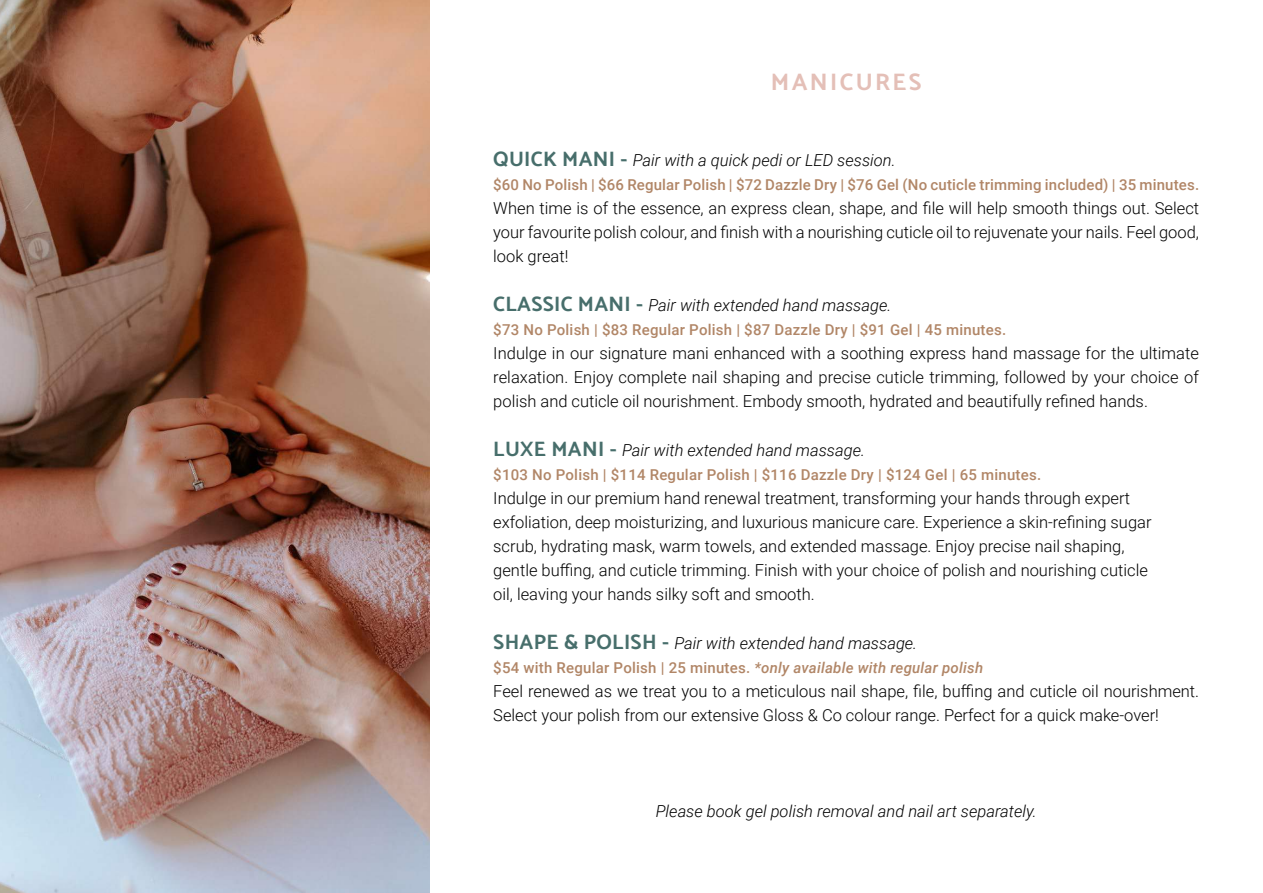
<style>
.page{position:relative;width:1263px;height:893px;background:#fff}
.page>*{position:absolute;margin:0;border:0;box-sizing:border-box;transform-origin:0 0}
.t1{font:100 24px "Catamaran";letter-spacing:.1em;color:#e4bfb7}
.t2{font:300 16.5px/24px "Roboto";color:#000;text-align:justify}
.t3{font:italic 300 16.5px "Roboto";color:#000}
.t4{font:500 15px "Roboto";letter-spacing:.015em;color:#b18667}
.s1{font-family:"Catamaran";font-weight:100;font-style:normal;font-size:21px;color:#476e6b}
.s2{font-style:italic}
</style>
<div class="page">
<img style="left:0;top:0;width:429px;height:893px">
<h1 class="t1" style="left:771px;top:73px;width:152px">MANICURES</h1>
<p class="t3" style="left:493px;top:152px;width:404px"><span class="s1">QUICK MANI -</span> Pair with a quick pedi or LED session.</p>
<p class="t4" style="left:493px;top:177px;width:707px">$60 No Polish | $66 Regular Polish | $72 Dazzle Dry | $76 Gel (No cuticle trimming included) | 35 minutes.</p>
<p class="t2" style="left:493px;top:195px;width:707px">When time is of the essence, an express clean, shape, and file will help smooth things out. Select your favourite polish colour, and finish with a nourishing cuticle oil to rejuvenate your nails. Feel good, look great!</p>
<p class="t3" style="left:493px;top:297px;width:400px"><span class="s1">CLASSIC MANI -</span> Pair with extended hand massage.</p>
<p class="t4" style="left:493px;top:323px;width:514px">$73 No Polish | $83 Regular Polish | $87 Dazzle Dry | $91 Gel | 45 minutes.</p>
<p class="t2" style="left:493px;top:340px;width:707px">Indulge in our signature mani enhanced with a soothing express hand massage for the ultimate relaxation. Enjoy complete nail shaping and precise cuticle trimming, followed by your choice of polish and cuticle oil nourishment. Embody smooth, hydrated and beautifully refined hands.</p>
<p class="t3" style="left:493px;top:443px;width:373px"><span class="s1">LUXE MANI -</span> Pair with extended hand massage.</p>
<p class="t4" style="left:493px;top:468px;width:549px">$103 No Polish | $114 Regular Polish | $116 Dazzle Dry | $124 Gel | 65 minutes.</p>
<p class="t2" style="left:493px;top:486px;width:660px;text-align:left">Indulge in our premium hand renewal treatment, transforming your hands through expert exfoliation, deep moisturizing, and luxurious manicure care. Experience a skin-refining sugar scrub, hydrating mask, warm towels, and extended massage. Enjoy precise nail shaping, gentle bufÏng, and cuticle trimming. Finish with your choice of polish and nourishing cuticle oil, leaving your hands silky soft and smooth.</p>
<p class="t3" style="left:493px;top:636px;width:425px"><span class="s1">SHAPE &amp; POLISH -</span> Pair with extended hand massage.</p>
<p class="t4" style="left:493px;top:661px;width:491px">$54 with Regular Polish | 25 minutes. <span class="s2">*only available with regular polish</span></p>
<p class="t2" style="left:493px;top:679px;width:707px">Feel renewed as we treat you to a meticulous nail shape, file, bufÏng and cuticle oil nourishment.<br>Select your polish from our extensive Gloss &amp; Co colour range. Perfect for a quick make-over!</p>
<p class="t3" style="left:656px;top:804px;width:383px">Please book gel polish removal and nail art separately.</p>
</div>
